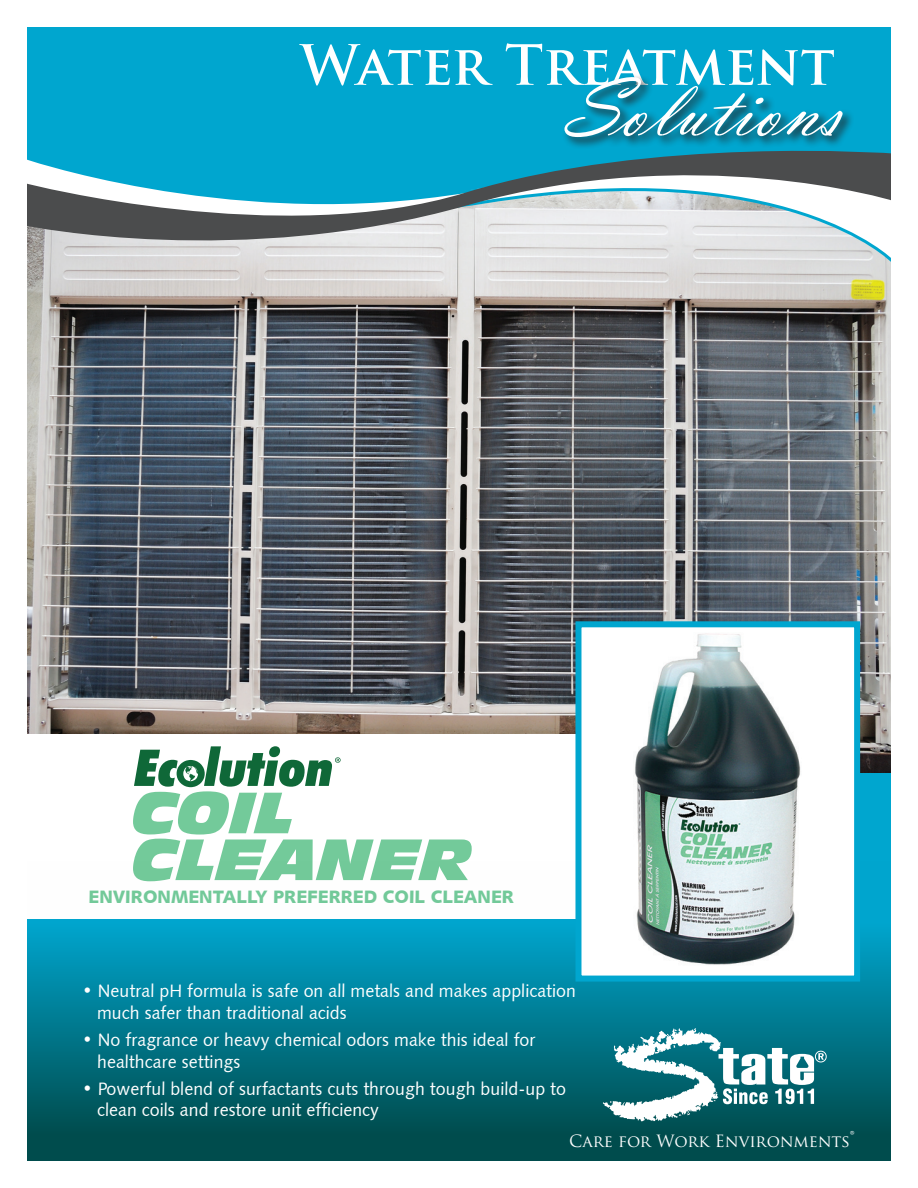
<style>
.page{position:relative;width:918px;height:1188px;background:#fff}
.page>*{position:absolute;margin:0;border:0;box-sizing:border-box;transform-origin:0 0}
.t1{font:85.5px "Vladimir Scr D";color:#fff}
.t2{font:700 54px "Trajan Pro";letter-spacing:-.01em;color:#fff}
.t3{font:18px "Humanist 531 BT Roman A";color:#fff}
.t4{font:18px "Humanist 531 BT Black A";color:#73ca9a}
.t5{font:16.5px "Trajan Pro";color:#fff}
.s1{font-size:21px}
</style>
<div class="page">
<img style="left:27px;top:270px;width:864px;height:502px">
<div style="left:27px;top:734px;width:563px;height:185px;background:#fff"></div>
<svg style="left:133px;top:746px;width:339px;height:116px"></svg>
<svg style="left:27px;top:862px;width:864px;height:299px;background:#238795"></svg>
<div style="left:27px;top:27px;width:864px;height:109px;background:#00a6cf"></div>
<svg style="left:27px;top:136px;width:864px;height:134px;background:#85b6c3"></svg>
<div style="left:562px;top:74px;width:293px;height:76px;background:#231f20;opacity:.75"></div>
<div style="left:578px;top:624px;width:279px;height:355px;background:#fff"></div>
<img style="left:634px;top:633px;width:167px;height:332px">
<div style="left:575px;top:621px;width:285px;height:361px;border:6px solid #00a6cf"></div>
<svg style="left:603px;top:1028px;width:224px;height:93px"></svg>
<p class="t2" style="left:300px;top:32px;width:536px">Water Treatment</p>
<p class="t1" style="left:564px;top:59px;width:279px">Solutions</p>
<p class="t4" style="left:89px;top:885px;width:427px">ENVIRONMENTALLY PREFERRED COIL CLEANER</p>
<p class="t3" style="left:82px;top:980px;width:496px">• Neutral pH formula is safe on all metals and makes application</p>
<p class="t3" style="left:97px;top:1001px;width:251px">much safer than traditional acids</p>
<p class="t3" style="left:82px;top:1028px;width:455px">• No fragrance or heavy chemical odors make this ideal for</p>
<p class="t3" style="left:97px;top:1050px;width:145px">healthcare settings</p>
<p class="t3" style="left:82px;top:1077px;width:486px">• Powerful blend of surfactants cuts through tough build-up to</p>
<p class="t3" style="left:97px;top:1099px;width:284px">clean coils and restore unit efficiency</p>
<p class="t5" style="left:569px;top:1130px;width:287px">Care for Work Environments<span class="s1">®</span></p>
</div>
